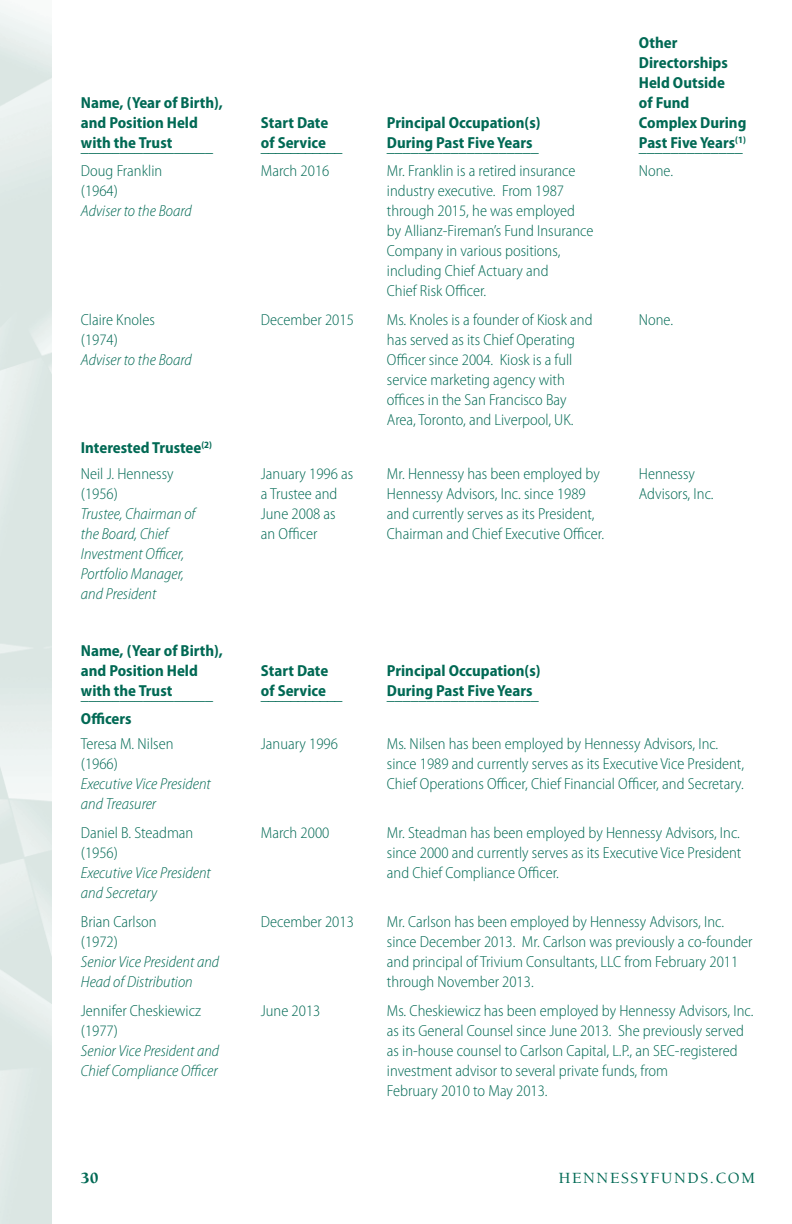
<style>
.page{position:relative;width:792px;height:1224px;background:#fff}
.page>*{position:absolute;margin:0;border:0;box-sizing:border-box;transform-origin:0 0}
.t1{font:300 semi-condensed 16px/20px "Myriad Pro";color:#006954}
.t2{font:700 semi-condensed 16px/20px "Myriad Pro";color:#006954}
.t3{font:italic 300 semi-condensed 16px/20px "Myriad Pro";color:#006954;text-align:justify}
.t4{font:500 16px "Berkeley Std";letter-spacing:.1em;color:#006954}
.t5{font:900 16px "Berkeley Std";color:#006954}
.s1{font-weight:300}
</style>
<div class="page">
<p class="t2" style="left:639px;top:34px;width:90px">Other<br>Directorships<br>Held Outside</p>
<p class="t2" style="left:81px;top:94px;width:144px">Name, (Year of Birth),</p>
<p class="t2" style="left:639px;top:94px;width:52px">of Fund</p>
<p class="t2" style="left:81px;top:114px;width:119px">and Position Held</p>
<p class="t2" style="left:261px;top:114px;width:69px">Start Date</p>
<p class="t2" style="left:387px;top:114px;width:155px">Principal Occupation(s)</p>
<p class="t2" style="left:639px;top:114px;width:109px">Complex During</p>
<p class="t2" style="left:81px;top:134px;width:93px">with the Trust</p>
<p class="t2" style="left:261px;top:134px;width:67px">of Service</p>
<p class="t2" style="left:387px;top:134px;width:147px">During Past Five Years</p>
<p class="t2" style="left:639px;top:134px;width:108px">Past Five Years<sup>(1)</sup></p>
<p class="t2" style="left:81px;top:138px;width:134px">_________________</p>
<p class="t2" style="left:261px;top:138px;width:83px">___________</p>
<p class="t2" style="left:387px;top:138px;width:153px">___________________</p>
<p class="t2" style="left:639px;top:138px;width:105px">_____________</p>
<p class="t1" style="left:81px;top:162px;width:83px">Doug Franklin</p>
<p class="t1" style="left:261px;top:162px;width:70px">March 2016</p>
<p class="t1" style="left:387px;top:162px;width:190px">Mr. Franklin is a retired insurance</p>
<p class="t1" style="left:639px;top:162px;width:36px">None.</p>
<p class="t1" style="left:81px;top:182px;width:39px">(1964)</p>
<p class="t1" style="left:387px;top:182px;width:179px">industry executive. From 1987</p>
<p class="t3" style="left:81px;top:202px;width:112px">Adviser to the Board</p>
<p class="t1" style="left:387px;top:202px;width:208px">through 2015, he was employed<br>by Allianz-Fireman’s Fund Insurance<br>Company in various positions, including Chief Actuary and<br>Chief Risk Officer.</p>
<p class="t1" style="left:81px;top:310px;width:75px">Claire Knoles</p>
<p class="t1" style="left:261px;top:310px;width:94px">December 2015</p>
<p class="t1" style="left:387px;top:310px;width:207px">Ms. Knoles is a founder of Kiosk and</p>
<p class="t1" style="left:639px;top:310px;width:36px">None.</p>
<p class="t1" style="left:81px;top:330px;width:39px">(1974)</p>
<p class="t1" style="left:387px;top:330px;width:190px">has served as its Chief Operating</p>
<p class="t3" style="left:81px;top:350px;width:112px">Adviser to the Board</p>
<p class="t1" style="left:387px;top:350px;width:188px">Officer since 2004. Kiosk is a full service marketing agency with offices in the San Francisco Bay<br>Area, Toronto, and Liverpool, UK.</p>
<p class="t2" style="left:81px;top:437px;width:133px;line-height:25.4px">Interested Trustee<sup>(2)<br></sup><span class="s1">Neil J. Hennessy</span></p>
<p class="t1" style="left:261px;top:465px;width:94px">January 1996 as</p>
<p class="t1" style="left:387px;top:465px;width:214px">Mr. Hennessy has been employed by</p>
<p class="t1" style="left:639px;top:465px;width:58px">Hennessy</p>
<p class="t1" style="left:81px;top:485px;width:39px">(1956)</p>
<p class="t1" style="left:261px;top:485px;width:78px">a Trustee and</p>
<p class="t1" style="left:387px;top:485px;width:200px">Hennessy Advisors, Inc. since 1989</p>
<p class="t1" style="left:639px;top:485px;width:76px">Advisors, Inc.</p>
<p class="t3" style="left:81px;top:505px;width:116px">Trustee, Chairman of</p>
<p class="t1" style="left:261px;top:505px;width:76px">June 2008 as</p>
<p class="t1" style="left:387px;top:505px;width:209px">and currently serves as its President,</p>
<p class="t3" style="left:81px;top:525px;width:89px">the Board, Chief</p>
<p class="t1" style="left:261px;top:525px;width:58px">an Officer</p>
<p class="t1" style="left:387px;top:525px;width:219px">Chairman and Chief Executive Officer.</p>
<p class="t3" style="left:81px;top:545px;width:105px">Investment Officer, Portfolio Manager, and President</p>
<p class="t2" style="left:81px;top:642px;width:144px">Name, (Year of Birth), and Position Held</p>
<p class="t2" style="left:261px;top:662px;width:69px">Start Date</p>
<p class="t2" style="left:387px;top:662px;width:155px">Principal Occupation(s)</p>
<p class="t2" style="left:81px;top:686px;width:134px">w__i_th__th__e_T_r_u_s_t _____</p>
<p class="t2" style="left:261px;top:686px;width:83px">o_ _f _S_e_r_v_i c_e_ _ _</p>
<p class="t2" style="left:387px;top:684px;width:154px">D_ _u_r _i n_g_ _P_a_s _t _F _i v_e_Y_e_a_r_s_</p>
<p class="t2" style="left:81px;top:710px;width:52px">Officers</p>
<p class="t1" style="left:81px;top:735px;width:94px">Teresa M. Nilsen</p>
<p class="t1" style="left:261px;top:735px;width:79px">January 1996</p>
<p class="t1" style="left:387px;top:735px;width:333px">Ms. Nilsen has been employed by Hennessy Advisors, Inc.</p>
<p class="t1" style="left:81px;top:755px;width:39px">(1966)</p>
<p class="t1" style="left:387px;top:755px;width:359px">since 1989 and currently serves as its Executive Vice President,</p>
<p class="t3" style="left:81px;top:775px;width:131px">Executive Vice President</p>
<p class="t1" style="left:387px;top:775px;width:358px">Chief Operations Officer, Chief Financial Officer, and Secretary.</p>
<p class="t3" style="left:81px;top:795px;width:77px">and Treasurer</p>
<p class="t1" style="left:81px;top:824px;width:114px">Daniel B. Steadman</p>
<p class="t1" style="left:261px;top:824px;width:70px">March 2000</p>
<p class="t1" style="left:387px;top:824px;width:355px">Mr. Steadman has been employed by Hennessy Advisors, Inc.</p>
<p class="t1" style="left:81px;top:844px;width:39px">(1956)</p>
<p class="t1" style="left:387px;top:844px;width:356px">since 2000 and currently serves as its Executive Vice President</p>
<p class="t3" style="left:81px;top:864px;width:131px">Executive Vice President</p>
<p class="t1" style="left:387px;top:864px;width:174px">and Chief Compliance Officer.</p>
<p class="t3" style="left:81px;top:884px;width:78px">and Secretary</p>
<p class="t1" style="left:81px;top:913px;width:77px">Brian Carlson</p>
<p class="t1" style="left:261px;top:913px;width:94px">December 2013</p>
<p class="t1" style="left:387px;top:913px;width:339px">Mr. Carlson has been employed by Hennessy Advisors, Inc.</p>
<p class="t1" style="left:81px;top:933px;width:39px">(1972)</p>
<p class="t1" style="left:387px;top:933px;width:367px">since December 2013. Mr. Carlson was previously a co-founder</p>
<p class="t3" style="left:81px;top:953px;width:140px">Senior Vice President and</p>
<p class="t1" style="left:387px;top:953px;width:353px">and principal of Trivium Consultants, LLC from February 2011</p>
<p class="t3" style="left:81px;top:973px;width:113px">Head of Distribution</p>
<p class="t1" style="left:387px;top:973px;width:148px">through November 2013.</p>
<p class="t1" style="left:81px;top:1002px;width:122px">Jennifer Cheskiewicz</p>
<p class="t1" style="left:261px;top:1002px;width:61px">June 2013</p>
<p class="t1" style="left:387px;top:1002px;width:368px">Ms. Cheskiewicz has been employed by Hennessy Advisors, Inc.</p>
<p class="t1" style="left:81px;top:1022px;width:39px">(1977)</p>
<p class="t1" style="left:387px;top:1022px;width:359px">as its General Counsel since June 2013. She previously served</p>
<p class="t3" style="left:81px;top:1042px;width:140px">Senior Vice President and</p>
<p class="t1" style="left:387px;top:1042px;width:352px">as in-house counsel to Carlson Capital, L.P., an SEC-registered</p>
<p class="t3" style="left:81px;top:1062px;width:138px">Chief Compliance Officer</p>
<p class="t1" style="left:387px;top:1062px;width:283px">investment advisor to several private funds, from<br>February 2010 to May 2013.</p>
<p class="t5" style="left:81px;top:1172px;width:19px">30</p>
<p class="t4" style="left:559px;top:1172px;width:198px">HENNESSYFUNDS.COM</p>
</div>
